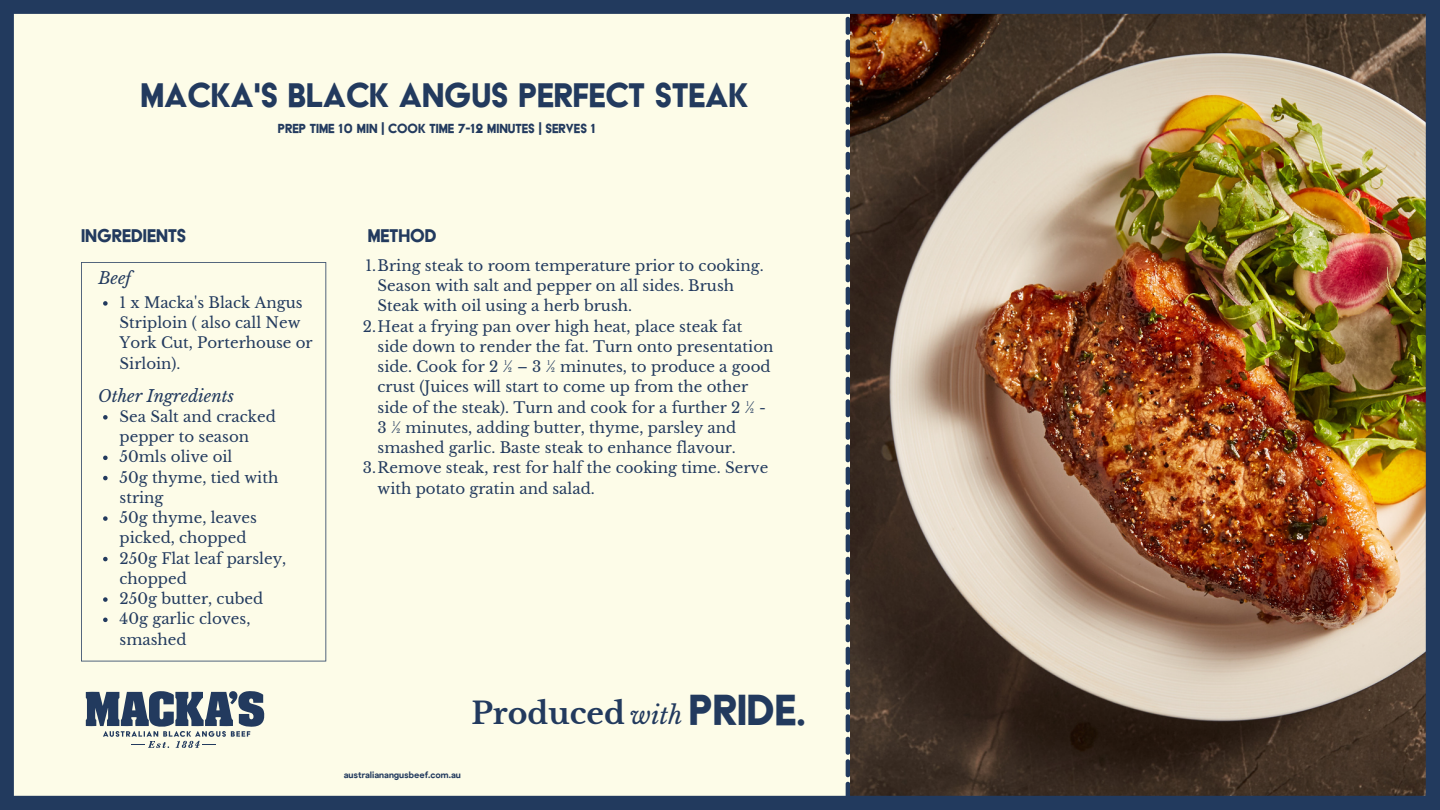
<style>
.page{position:relative;width:1440px;height:810px;background:#fff}
.page>*{position:absolute;margin:0;border:0;box-sizing:border-box;transform-origin:0 0}
.t1{font:39px "Acier Display Solid";color:#223a5e}
.t2{font:700 30px "Libre Baskerville";color:#223a5e}
.t3{font:21px "Acier Display Solid";color:#223a5e}
.t4{font:italic 16.5px "Libre Baskerville";color:#223a5e}
.t5{font:15px/20.2px "Libre Baskerville";color:#223a5e}
.t6{font:15px "Acier Display Solid";color:#223a5e}
.t7{font:700 9px "Pulp Display";color:#223a5e}
.s1{font-weight:400;font-style:italic;font-size:24.45px}
.s2{font-family:"Acier Display Solid";font-weight:400;font-size:49.65px}
</style>
<div class="page">
<img style="left:0;top:0;width:1440px;height:810px">
<h1 class="t1" style="left:141px;top:80px;width:609px">MACKA'S BLACK ANGUS PERFECT STEAK</h1>
<p class="t6" style="left:278px;top:123px;width:319px">PREP TIME 10 MIN | COOK TIME 7-12 MINUTES | SERVES 1</p>
<h3 class="t3" style="left:81px;top:227px;width:107px">INGREDIENTS</h3>
<h3 class="t3" style="left:368px;top:227px;width:70px">METHOD</h3>
<p class="t4" style="left:98px;top:268px;width:34px">Beef</p>
<p class="t5" style="left:120px;top:293px;width:195px">1 x Macka's Black Angus<br>Striploin ( also call New<br>York Cut, Porterhouse or<br>Sirloin).</p>
<p class="t4" style="left:98px;top:386px;width:137px">Other Ingredients</p>
<p class="t5" style="left:120px;top:406px;width:168px">Sea Salt and cracked pepper to season<br>50mls olive oil<br>50g thyme, tied with string<br>50g thyme, leaves picked, chopped<br>250g Flat leaf parsley, chopped<br>250g butter, cubed<br>40g garlic cloves, smashed</p>
<p class="t5" style="left:365px;top:255px;width:400px">1.Bring steak to room temperature prior to cooking.</p>
<p class="t5" style="left:378px;top:276px;width:358px">Season with salt and pepper on all sides. Brush</p>
<p class="t5" style="left:378px;top:296px;width:256px">Steak with oil using a herb brush.</p>
<p class="t5" style="left:363px;top:316px;width:381px">2.Heat a frying pan over high heat, place steak fat</p>
<p class="t5" style="left:378px;top:336px;width:397px">side down to render the fat. Turn onto presentation</p>
<p class="t5" style="left:378px;top:357px;width:394px">side. Cook for 2 ½ – 3 ½ minutes, to produce a good</p>
<p class="t5" style="left:378px;top:377px;width:372px">crust (Juices will start to come up from the other</p>
<p class="t5" style="left:378px;top:397px;width:390px">side of the steak). Turn and cook for a further 2 ½ -</p>
<p class="t5" style="left:378px;top:417px;width:360px">3 ½ minutes, adding butter, thyme, parsley and</p>
<p class="t5" style="left:378px;top:438px;width:360px">smashed garlic. Baste steak to enhance flavour.</p>
<p class="t5" style="left:363px;top:458px;width:407px">3.Remove steak, rest for half the cooking time. Serve</p>
<p class="t5" style="left:378px;top:478px;width:219px">with potato gratin and salad.</p>
<h2 class="t2" style="left:471px;top:695px;width:336px">Produced <span class="s1">with</span> <span class="s2">PRIDE.</span></h2>
<p class="t7" style="left:344px;top:769px;width:119px">australianangusbeef.com.au</p>
</div>
